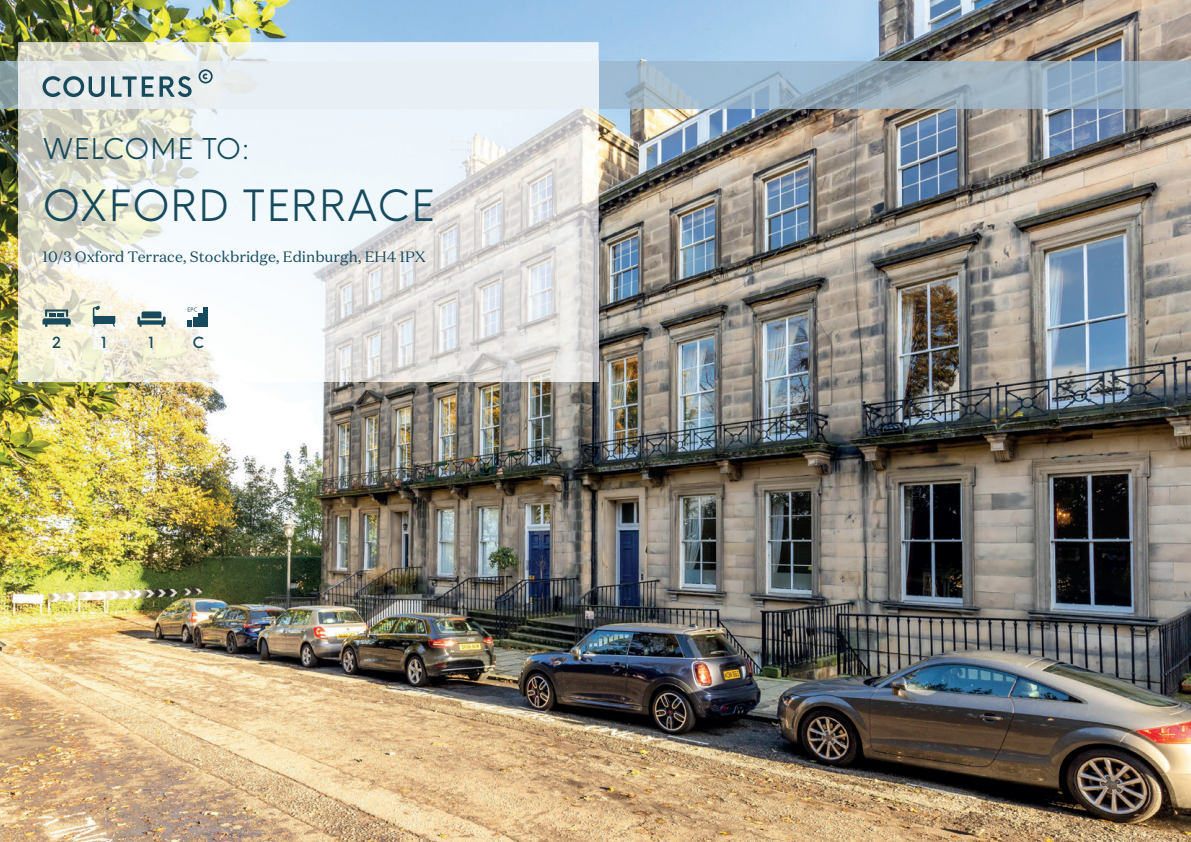
<style>
.page{position:relative;width:1191px;height:842px;background:#fff}
.page>*{position:absolute;margin:0;border:0;box-sizing:border-box;transform-origin:0 0}
.t1{font:42px "Coulters Neue Einstellung";letter-spacing:.02em;color:#164a5c}
.t2{font:28px "Coulters Neue Einstellung";letter-spacing:.01em;color:#164a5c}
.t3{font:15px "Domaine Text";color:#164a5c}
.t4{font:500 15px "Coulters Neue Einstellung";color:#164a5c}
</style>
<div class="page">
<img style="left:0;top:0;width:1191px;height:842px">
<img style="left:0;top:62px;width:1191px;height:46px">
<img style="left:18px;top:42px;width:580px;height:340px">
<svg style="left:43px;top:76px;width:62px;height:21px"></svg>
<svg style="left:111px;top:76px;width:81px;height:21px;background:#97aeb5"></svg>
<svg style="left:198px;top:69px;width:15px;height:14px"></svg>
<svg style="left:43px;top:309px;width:28px;height:18px"></svg>
<svg style="left:93px;top:306px;width:22px;height:21px"></svg>
<svg style="left:137px;top:311px;width:29px;height:16px"></svg>
<svg style="left:188px;top:307px;width:9px;height:5px"></svg>
<hr style="left:204px;top:307px;width:4px;height:20px;background:#164a5c">
<hr style="left:198px;top:313px;width:4px;height:14px;background:#164a5c">
<hr style="left:193px;top:317px;width:4px;height:10px;background:#164a5c">
<svg style="left:188px;top:320px;width:4px;height:7px"></svg>
<h2 class="t2" style="left:43px;top:124px;width:209px">WELCOME TO:</h2>
<h1 class="t1" style="left:43px;top:169px;width:393px">OXFORD TERRACE</h1>
<p class="t3" style="left:43px;top:248px;width:385px">10/3 Oxford Terrace, Stockbridge, Edinburgh, EH4 1PX</p>
<p class="t4" style="left:52px;top:330px;width:11px">2</p>
<p class="t4" style="left:99px;top:329px;width:11px">1</p>
<p class="t4" style="left:146px;top:329px;width:11px">1</p>
<p class="t4" style="left:193px;top:329px;width:13px">C</p>
</div>
